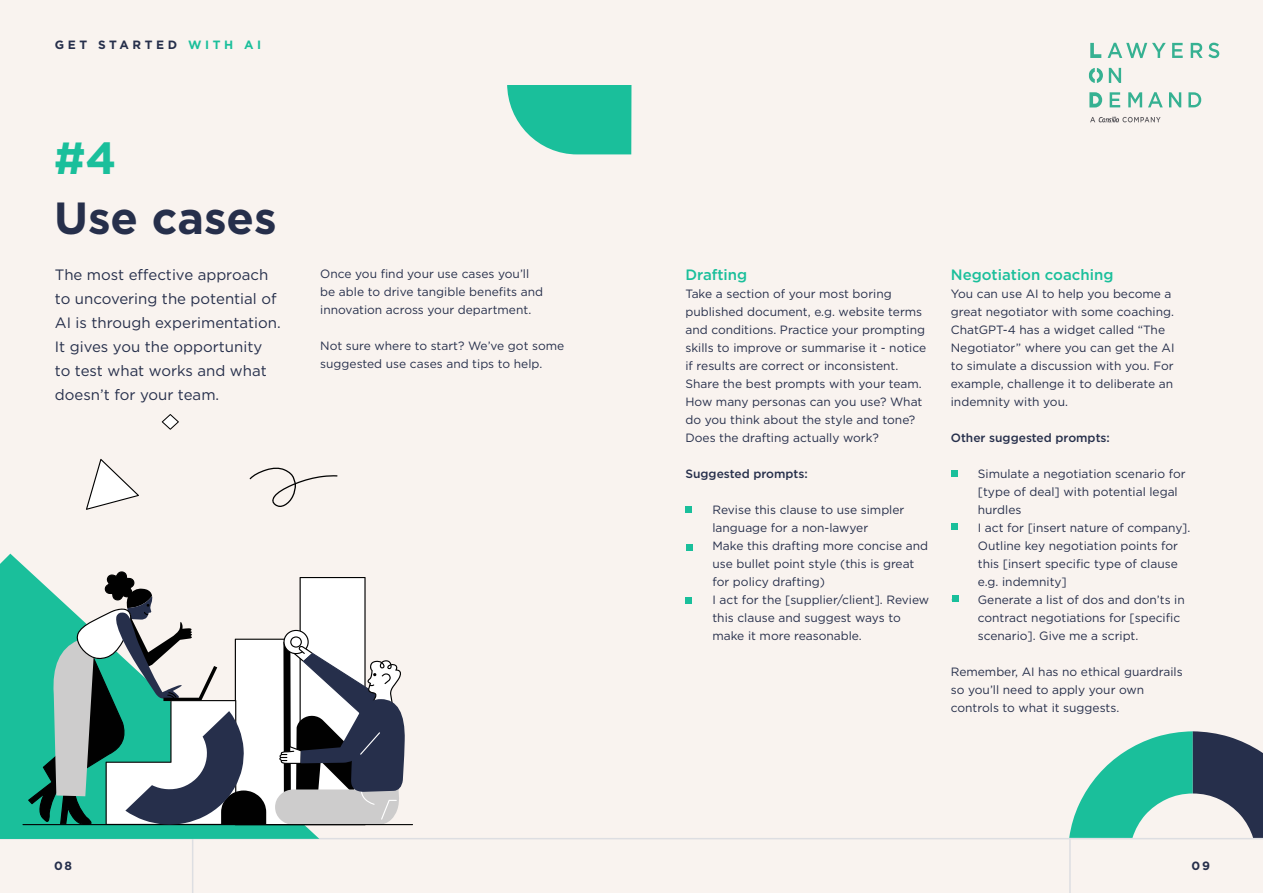
<style>
.page{position:relative;width:1263px;height:893px;background:#f9f3ef}
.page>*{position:absolute;margin:0;border:0;box-sizing:border-box;transform-origin:0 0}
.t1{font:700 45px "Gotham";color:#262f4b}
.t2{font:700 45px "Gotham";color:#1abf9b}
.t3{font:15px/24px "Gotham";color:#262f4b}
.t4{font:500 15px "Gotham";color:#1abf9b}
.t5{font:12px/18px "Gotham";color:#262f4b}
.t6{font:700 12px "Gotham";letter-spacing:.3em;color:#262f4b}
.t7{font:500 12px "Gotham";color:#262f4b}
.t8{font:700 12px "Gotham";letter-spacing:.3em;color:#1abf9b}
.s1{color:#1abf9b}
</style>
<div class="page">
<hr style="left:0;top:838px;width:1263px;height:1px;background:#dddee2">
<hr style="left:1069px;top:838px;width:2px;height:55px;background:#dddee2">
<hr style="left:192px;top:838px;width:1px;height:55px;background:#dddee2">
<div style="left:951px;top:523px;width:6px;height:7px;background:#1abf9b"></div>
<svg style="left:952px;top:596px;width:6px;height:6px"></svg>
<svg style="left:0;top:554px;width:319px;height:285px;fill:#1abf9b"></svg>
<hr style="left:22px;top:824px;width:391px;height:1px;background:#010101">
<svg style="left:28px;top:571px;width:377px;height:254px"></svg>
<svg style="left:507px;top:85px;width:124px;height:69px;background:#36c5a5"></svg>
<svg style="left:86px;top:459px;width:53px;height:51px"></svg>
<svg style="left:250px;top:467px;width:87px;height:40px"></svg>
<svg style="left:1069px;top:731px;width:194px;height:107px"></svg>
<svg style="left:162px;top:414px;width:17px;height:16px"></svg>
<svg style="left:952px;top:471px;width:6px;height:6px"></svg>
<svg style="left:1090px;top:43px;width:11px;height:15px"></svg>
<svg style="left:1107px;top:42px;width:76px;height:16px"></svg>
<svg style="left:1190px;top:42px;width:29px;height:16px"></svg>
<svg style="left:1089px;top:92px;width:13px;height:15px"></svg>
<svg style="left:1110px;top:92px;width:10px;height:15px"></svg>
<svg style="left:1128px;top:92px;width:14px;height:15px"></svg>
<svg style="left:1148px;top:92px;width:15px;height:15px"></svg>
<svg style="left:1169px;top:92px;width:12px;height:15px"></svg>
<svg style="left:1188px;top:92px;width:13px;height:15px"></svg>
<svg style="left:1089px;top:68px;width:14px;height:15px"></svg>
<svg style="left:1109px;top:68px;width:12px;height:15px"></svg>
<svg style="left:1090px;top:117px;width:70px;height:5px"></svg>
<div style="left:685px;top:506px;width:7px;height:7px;background:#1abf9b"></div>
<div style="left:686px;top:544px;width:7px;height:6px;background:#1abf9b"></div>
<div style="left:685px;top:598px;width:7px;height:6px;background:#1abf9b"></div>
<p class="t6" style="left:54px;top:36px;width:180px">MAKING AN <span class="s1">IMPACT</span></p>
<p class="t6" style="left:57px;top:36px;width:142px">MEASURE YOUR</p>
<p class="t8" style="left:208px;top:36px;width:67px">IMPACT</p>
<p class="t6" style="left:55px;top:37px;width:124px">GET STARTED</p>
<p class="t8" style="left:188px;top:37px;width:75px">WITH AI</p>
<h1 class="t2" style="left:54px;top:128px;width:64px">#4</h1>
<h1 class="t1" style="left:54px;top:188px;width:224px">Use cases</h1>
<p class="t3" style="left:55px;top:263px;width:227px">The most effective approach to uncovering the potential of<br>AI is through experimentation.<br>It gives you the opportunity to test what works and what doesn’t for your team.</p>
<p class="t5" style="left:320px;top:264px;width:224px">Once you find your use cases you’ll be able to drive tangible benefits and innovation across your department.</p>
<p class="t5" style="left:320px;top:336px;width:246px">Not sure where to start? We’ve got some suggested use cases and tips to help.</p>
<p class="t4" style="left:685px;top:265px;width:63px">Drafting</p>
<p class="t5" style="left:685px;top:285px;width:242px">Take a section of your most boring published document, e.g. website terms and conditions. Practice your prompting skills to improve or summarise it - notice if results are correct or inconsistent.<br>Share the best prompts with your team.<br>How many personas can you use? What do you think about the style and tone?<br>Does the drafting actually work?</p>
<p class="t7" style="left:685px;top:466px;width:124px">Suggested prompts:</p>
<p class="t5" style="left:712px;top:501px;width:193px;text-indent:-27px">• Revise this clause to use simpler language for a non-lawyer</p>
<p class="t5" style="left:712px;top:537px;width:217px;text-indent:-27px">• Make this drafting more concise and use bullet point style (this is great for policy drafting)</p>
<p class="t5" style="left:712px;top:591px;width:218px;text-indent:-27px">• I act for the [supplier/client]. Review this clause and suggest ways to make it more reasonable.</p>
<p class="t4" style="left:951px;top:265px;width:164px">Negotiation coaching</p>
<p class="t5" style="left:951px;top:285px;width:225px">You can use AI to help you become a great negotiator with some coaching.<br>ChatGPT-4 has a widget called “The Negotiator” where you can get the AI to simulate a discussion with you. For example, challenge it to deliberate an indemnity with you.</p>
<p class="t7" style="left:951px;top:430px;width:161px">Other suggested prompts:</p>
<p class="t5" style="left:978px;top:465px;width:209px;text-indent:-27px">• Simulate a negotiation scenario for [type of deal] with potential legal hurdles</p>
<p class="t5" style="left:978px;top:519px;width:214px;text-indent:-27px">• I act for [insert nature of company].<br>Outline key negotiation points for this [insert specific type of clause e.g. indemnity]</p>
<p class="t5" style="left:978px;top:591px;width:208px;text-indent:-27px">• Generate a list of dos and don’ts in contract negotiations for [specific scenario]. Give me a script.</p>
<p class="t5" style="left:951px;top:663px;width:233px">Remember, AI has no ethical guardrails so you’ll need to apply your own controls to what it suggests.</p>
<p class="t6" style="left:54px;top:858px;width:20px">08</p>
<p class="t6" style="left:1191px;top:858px;width:20px">09</p>
</div>
